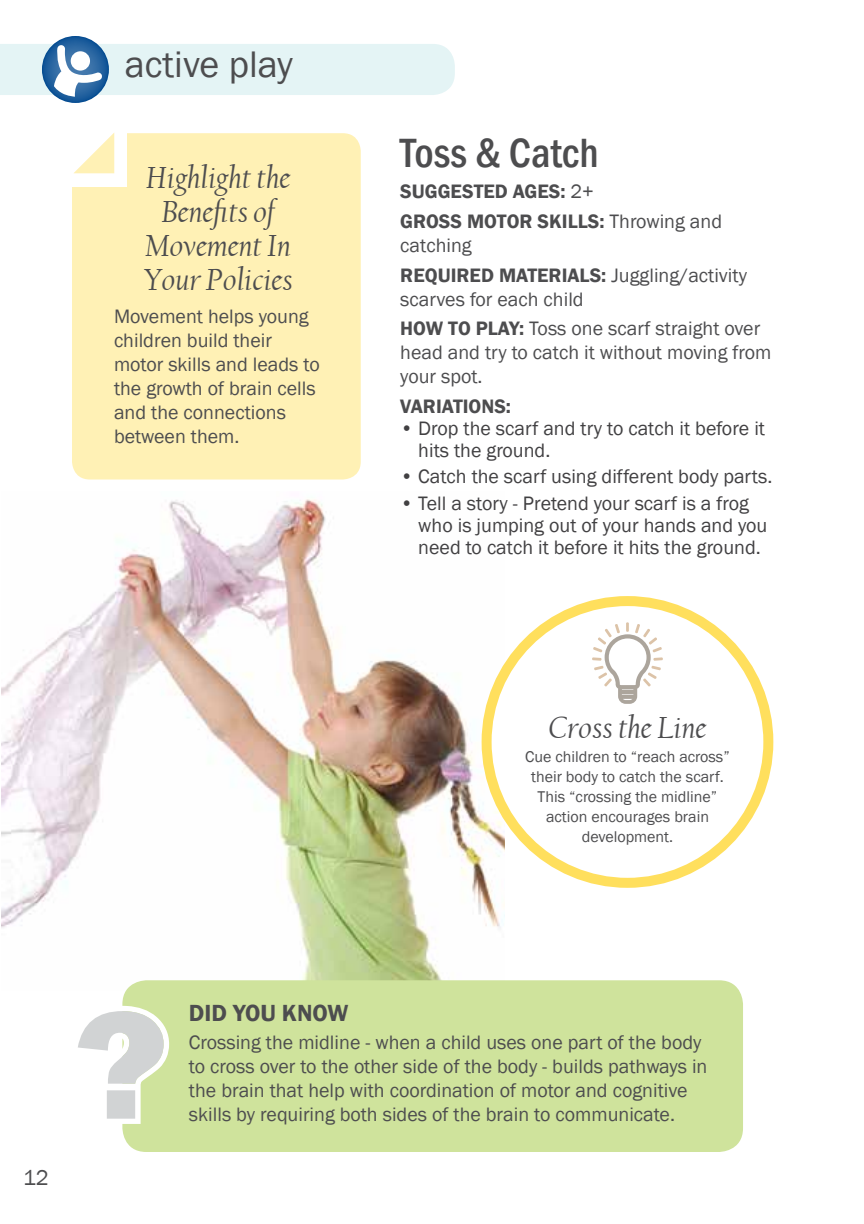
<style>
.page{position:relative;width:864px;height:1224px;background:#fff}
.page>*{position:absolute;margin:0;border:0;box-sizing:border-box;transform-origin:0 0}
.t1{font:500 condensed 42px "Franklin Gothic";color:#4d4d4f}
.t2{font:38px "Franklin Gothic";color:#4d4d4f}
.t3{font:italic 32px/34px "Californian FB";color:#4d4d4f;text-align:center}
.t4{font:600 24px "Franklin Gothic";color:#4d4d4f}
.t5{font:22px "Franklin Gothic";color:#4d4d4f}
.t6{font:20px/24px "Franklin Gothic";color:#4d4d4f}
.t7{font:20px/22px "Franklin Gothic";color:#414042}
.t8{font:600 20px/29.8px "Franklin Gothic";color:#4d4d4f}
.t9{font:16px/20px "Franklin Gothic";color:#4d4d4f;text-align:center}
.s1{font-weight:400}
.s2{font-weight:600}
</style>
<div class="page">
<svg style="left:42px;top:36px;width:67px;height:67px"></svg>
<svg style="left:0;top:44px;width:455px;height:53px;background:#d6e8ee"></svg>
<img style="left:2px;top:499px;width:502px;height:491px">
<div style="left:72px;top:133px;width:289px;height:347px;background:#fff1b5"></div>
<div style="left:73px;top:132px;width:54px;height:55px;background:#fff"></div>
<svg style="left:74px;top:133px;width:40px;height:40px"></svg>
<div style="left:122px;top:980px;width:621px;height:172px;background:#cfe39c;border-radius:24px"></div>
<svg style="left:78px;top:1006px;width:91px;height:118px"></svg>
<div style="left:487px;top:601px;width:281px;height:282px;background:#fff;border-radius:50%"></div>
<div style="left:482px;top:596px;width:291px;height:292px;border:10px solid #ffdf5d;border-radius:50%"></div>
<svg style="left:593px;top:622px;width:69px;height:82px"></svg>
<p class="t5" style="left:23px;top:1164px;width:27px">12</p>
<h2 class="t2" style="left:125px;top:41px;width:170px">active play</h2>
<h3 class="t3" style="left:144px;top:162px;width:151px">Highlight the<br>Benefits of<br>Movement In<br>Your Policies</h3>
<p class="t6" style="left:114px;top:305px;width:207px">Movement helps young children build their motor skills and leads to the growth of brain cells and the connections between them.</p>
<h1 class="t1" style="left:400px;top:125px;width:200px">Toss &amp; Catch</h1>
<p class="t8" style="left:400px;top:177px;width:323px">SUGGESTED AGES: <span class="s1">2+<br></span>GROSS MOTOR SKILLS: <span class="s1">Throwing and</span></p>
<p class="t6" style="left:400px;top:231px;width:348px;line-height:29.8px">catching<br><span class="s2">REQUIRED MATERIALS:</span> Juggling/activity</p>
<p class="t6" style="left:400px;top:285px;width:362px;line-height:29.8px">scarves for each child<br><span class="s2">HOW TO PLAY:</span> Toss one scarf straight over</p>
<p class="t6" style="left:400px;top:341px;width:373px">head and try to catch it without moving from your spot.</p>
<p class="t8" style="left:400px;top:392px;width:112px">VARIATIONS:</p>
<p class="t7" style="left:418px;top:418px;width:348px;text-indent:-18px">• Drop the scarf and try to catch it before it hits the ground.</p>
<p class="t7" style="left:400px;top:466px;width:374px">• Catch the scarf using different body parts.</p>
<p class="t7" style="left:418px;top:493px;width:351px;text-indent:-18px">• Tell a story - Pretend your scarf is a frog who is jumping out of your hands and you need to catch it before it hits the ground.</p>
<h3 class="t3" style="left:549px;top:711px;width:159px">Cross the Line</h3>
<p class="t9" style="left:525px;top:747px;width:206px">Cue children to “reach across” their body to catch the scarf.<br>This “crossing the midline” action encourages brain development.</p>
<p class="t4" style="left:189px;top:998px;width:161px">DID YOU KNOW</p>
<p class="t6" style="left:189px;top:1031px;width:520px">Crossing the midline - when a child uses one part of the body to cross over to the other side of the body - builds pathways in the brain that help with coordination of motor and cognitive skills by requiring both sides of the brain to communicate.</p>
</div>
